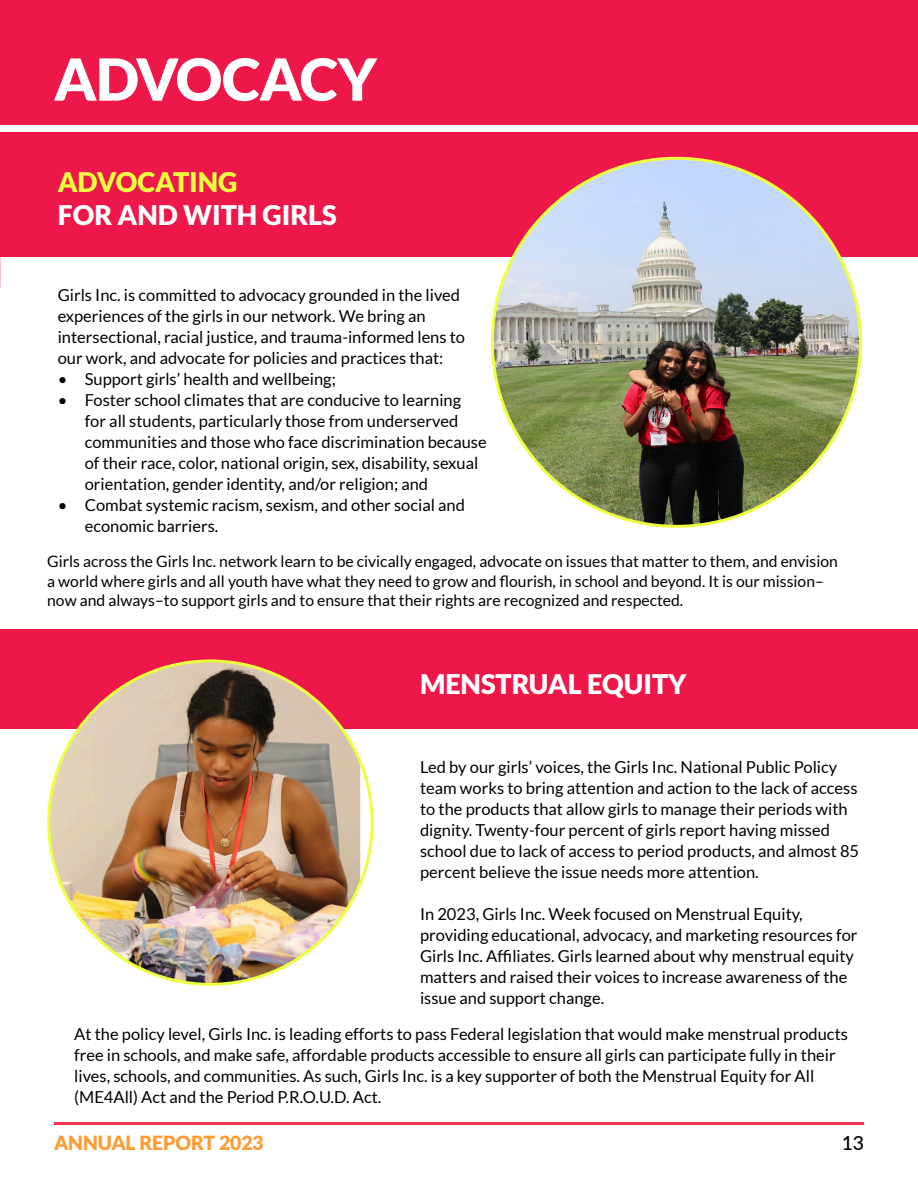
<style>
.page{position:relative;width:918px;height:1188px;background:#fff}
.page>*{position:absolute;margin:0;border:0;box-sizing:border-box;transform-origin:0 0}
.Paragraph_Style_2_Black_small{font:900 58.05px "Lato";letter-spacing:-.015em;color:#fff}
.t1{font:900 27px/32.4px "Lato";color:#fff}
.H3_Board{font:900 19.5px "Lato";letter-spacing:-.01em;color:#ff9c33}
.H3_Board-2{font:500 19.5px "Lato";color:#000}
.t2{font:16.5px/21px "Lato";color:#000}
.t3{font:15.75px/19.5px "Lato";color:#000}
.s1{color:#eeff41}
</style>
<div class="page">
<div style="left:0;top:0;width:918px;height:124px;background:#ed1849"></div>
<hr style="left:54px;top:1122px;width:810px;height:3px;background:#ee344f">
<div style="left:0;top:132px;width:918px;height:124px;background:#ed1849"></div>
<img style="left:492px;top:158px;width:368px;height:368px;border-radius:184px">
<div style="left:0;top:629px;width:918px;height:100px;background:#ed1849"></div>
<img style="left:49px;top:663px;width:311px;height:321px">
<p class="Paragraph_Style_2_Black_small" style="left:54px;top:45px;width:324px">ADVOCACY</p>
<p class="t1" style="left:58px;top:166px;width:281px"><span class="s1">ADVOCATING<br></span>FOR AND WITH GIRLS</p>
<p class="t2" style="left:58px;top:285px;width:409px">Girls Inc. is committed to advocacy grounded in the lived experiences of the girls in our network. We bring an intersectional, racial justice, and trauma-informed lens to our work, and advocate for policies and practices that:</p>
<p class="t2" style="left:58px;top:369px;width:280px">• Support girls’ health and wellbeing;</p>
<p class="t2" style="left:85px;top:390px;width:403px;text-indent:-27px">• Foster school climates that are conducive to learning for all students, particularly those from underserved communities and those who face discrimination because of their race, color, national origin, sex, disability, sexual orientation, gender identity, and/or religion; and</p>
<p class="t2" style="left:85px;top:495px;width:382px;text-indent:-27px">• Combat systemic racism, sexism, and other social and economic barriers.</p>
<p class="t3" style="left:47px;top:552px;width:792px">Girls across the Girls Inc. network learn to be civically engaged, advocate on issues that matter to them, and envision a world where girls and all youth have what they need to grow and flourish, in school and beyond. It is our mission– now and always–to support girls and to ensure that their rights are recognized and respected.</p>
<p class="t1" style="left:420px;top:668px;width:268px">MENSTRUAL EQUITY</p>
<p class="t2" style="left:420px;top:756px;width:441px">Led by our girls’ voices, the Girls Inc. National Public Policy team works to bring attention and action to the lack of access to the products that allow girls to manage their periods with dignity. Twenty-four percent of girls report having missed school due to lack of access to period products, and almost 85 percent believe the issue needs more attention.</p>
<p class="t2" style="left:420px;top:903px;width:439px">In 2023, Girls Inc. Week focused on Menstrual Equity, providing educational, advocacy, and marketing resources for Girls Inc. Affiliates. Girls learned about why menstrual equity matters and raised their voices to increase awareness of the issue and support change.</p>
<p class="t2" style="left:74px;top:1024px;width:775px">At the policy level, Girls Inc. is leading efforts to pass Federal legislation that would make menstrual products free in schools, and make safe, affordable products accessible to ensure all girls can participate fully in their lives, schools, and communities. As such, Girls Inc. is a key supporter of both the Menstrual Equity for All (ME4All) Act and the Period P.R.O.U.D. Act.</p>
<p class="H3_Board" style="left:54px;top:1131px;width:211px">ANNUAL REPORT 2023</p>
<p class="H3_Board-2" style="left:842px;top:1129px;width:24px">13</p>
</div>
